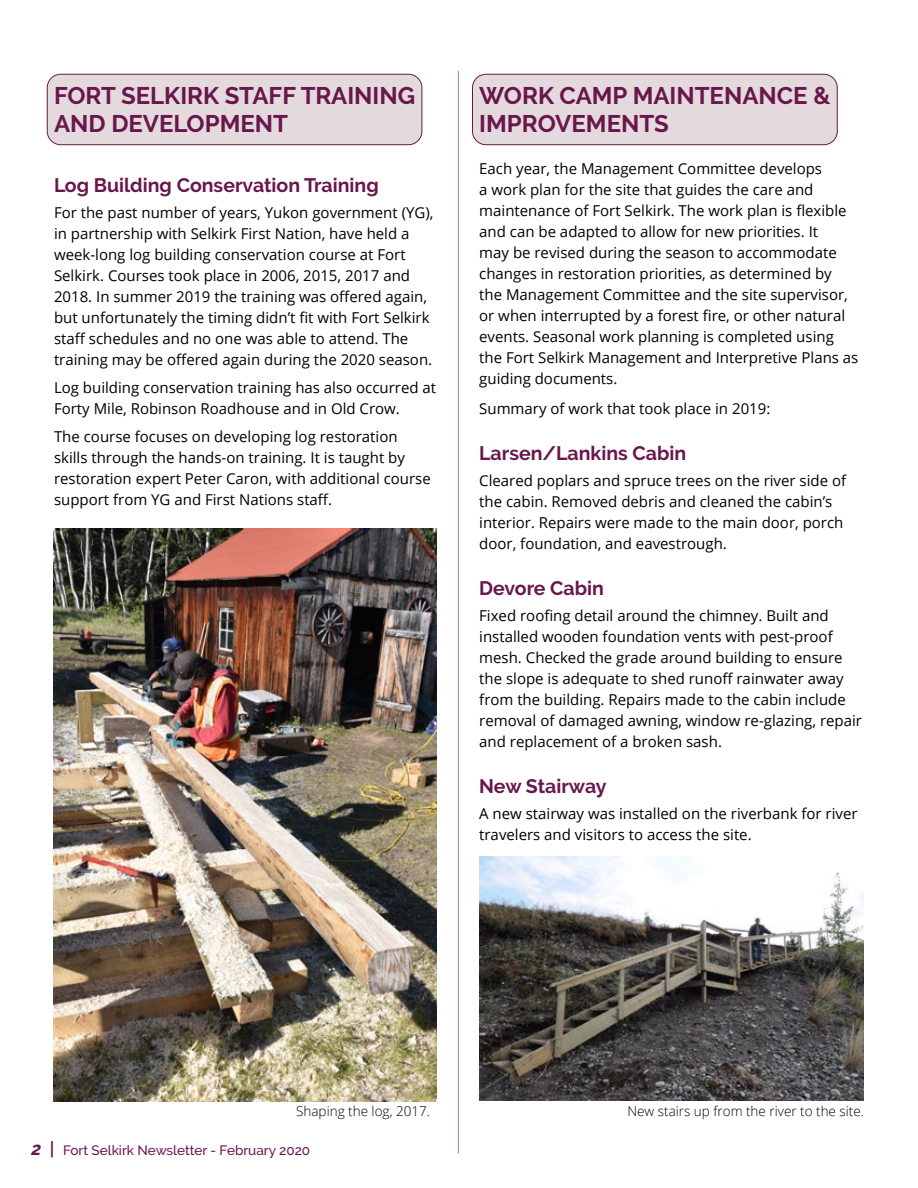
<style>
.page{position:relative;width:918px;height:1188px;background:#fff}
.page>*{position:absolute;margin:0;border:0;box-sizing:border-box;transform-origin:0 0}
.t1{font:700 24px/28.8px "Raleway";color:#69164c}
.t2{font:700 19.5px "Raleway";color:#69164c}
.t3{font:15px/21px "Open Sans";color:#000}
.t4{font:300 13.5px "Open Sans";color:#000}
.t5{font:500 13.5px "Raleway";color:#69164c}
.s1{font-weight:700;font-style:italic;font-size:18px}
.s2{font-weight:600;font-size:18px}
</style>
<div class="page">
<div style="left:47px;top:74px;width:375px;height:71px;background:#e4dade;border-radius:14px"></div>
<div style="left:47px;top:74px;width:375px;height:71px;border:1px solid #69164c;border-radius:14px"></div>
<div style="left:472px;top:74px;width:365px;height:71px;background:#e4dade;border-radius:14px"></div>
<div style="left:472px;top:74px;width:366px;height:71px;border:1px solid #69164c;border-radius:14px"></div>
<img style="left:479px;top:857px;width:385px;height:243px">
<hr style="left:458px;top:71px;width:1px;height:1082px;background:#69164c">
<img style="left:53px;top:529px;width:384px;height:572px">
<h1 class="t1" style="left:54px;top:81px;width:363px">FORT SELKIRK STAFF TRAINING<br>AND DEVELOPMENT</h1>
<h2 class="t2" style="left:54px;top:174px;width:326px">Log Building Conservation Training</h2>
<p class="t3" style="left:54px;top:202px;width:381px">For the past number of years, Yukon government (YG), in partnership with Selkirk First Nation, have held a week-long log building conservation course at Fort Selkirk. Courses took place in 2006, 2015, 2017 and 2018. In summer 2019 the training was offered again, but unfortunately the timing didn’t fit with Fort Selkirk staff schedules and no one was able to attend. The training may be offered again during the 2020 season.</p>
<p class="t3" style="left:54px;top:376px;width:384px">Log building conservation training has also occurred at<br>Forty Mile, Robinson Roadhouse and in Old Crow.</p>
<p class="t3" style="left:54px;top:425px;width:378px">The course focuses on developing log restoration skills through the hands-on training. It is taught by restoration expert Peter Caron, with additional course support from YG and First Nations staff.</p>
<h1 class="t1" style="left:479px;top:81px;width:353px">WORK CAMP MAINTENANCE &amp;<br>IMPROVEMENTS</h1>
<p class="t3" style="left:479px;top:157px;width:381px">Each year, the Management Committee develops<br>a work plan for the site that guides the care and maintenance of Fort Selkirk. The work plan is flexible and can be adapted to allow for new priorities. It<br>may be revised during the season to accommodate changes in restoration priorities, as determined by the Management Committee and the site supervisor, or when interrupted by a forest fire, or other natural events. Seasonal work planning is completed using the Fort Selkirk Management and Interpretive Plans as guiding documents.</p>
<p class="t3" style="left:479px;top:397px;width:293px">Summary of work that took place in 2019:</p>
<h2 class="t2" style="left:479px;top:442px;width:208px">Larsen/Lankins Cabin</h2>
<p class="t3" style="left:479px;top:470px;width:368px">Cleared poplars and spruce trees on the river side of the cabin. Removed debris and cleaned the cabin’s interior. Repairs were made to the main door, porch door, foundation, and eavestrough.</p>
<h2 class="t2" style="left:479px;top:577px;width:126px">Devore Cabin</h2>
<p class="t3" style="left:479px;top:605px;width:384px">Fixed roofing detail around the chimney. Built and installed wooden foundation vents with pest-proof mesh. Checked the grade around building to ensure the slope is adequate to shed runoff rainwater away from the building. Repairs made to the cabin include removal of damaged awning, window re-glazing, repair and replacement of a broken sash.</p>
<h2 class="t2" style="left:479px;top:775px;width:129px">New Stairway</h2>
<p class="t3" style="left:479px;top:803px;width:380px">A new stairway was installed on the riverbank for river travelers and visitors to access the site.</p>
<p class="t4" style="left:296px;top:1102px;width:135px">Shaping the log, 2017.</p>
<p class="t4" style="left:627px;top:1102px;width:238px">New stairs up from the river to the site.</p>
<p class="t5" style="left:32px;top:1143px;width:280px"><span class="s1">2</span> <span class="s2">|</span> Fort Selkirk Newsletter - February 2020</p>
</div>
